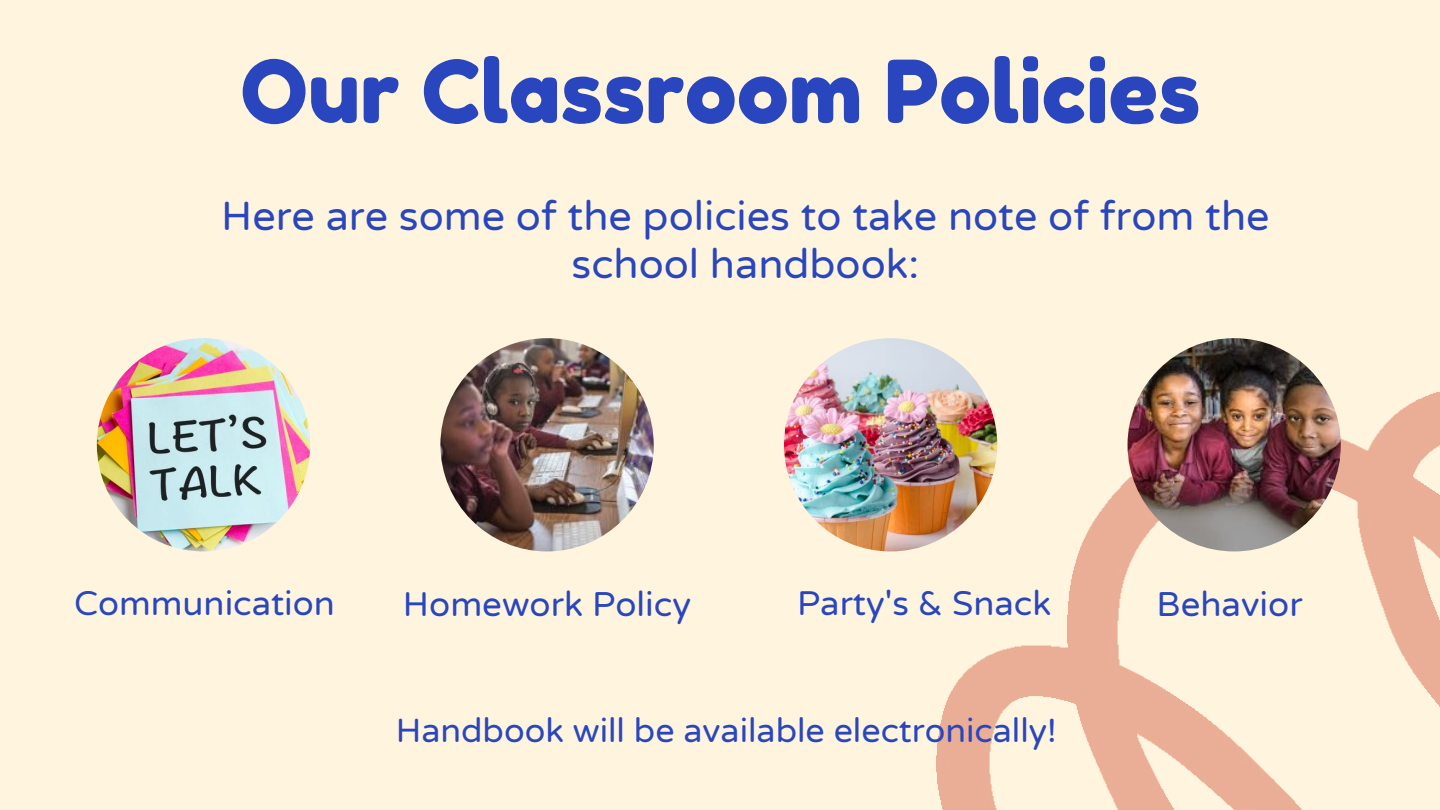
<style>
.page{position:relative;width:1440px;height:810px;background:#fff5de}
.page>*{position:absolute;margin:0;border:0;box-sizing:border-box;transform-origin:0 0}
.t1{font:86.6px "Fredoka One";color:#2946bf}
.t2{font:41.3px/48px "Varela Round";color:#2946bf;text-align:center}
.t3{font:34.8px "Varela Round";color:#2946bf}
.t4{font:34.6px "Varela Round";color:#2946bf}
.t5{font:34px "Varela Round";color:#2946bf}
</style>
<div class="page">
<img style="left:97px;top:338px;width:213px;height:213px;border-radius:50%">
<img style="left:440px;top:338px;width:214px;height:213px;border-radius:50%">
<img style="left:936px;top:386px;width:504px;height:424px">
<img style="left:1128px;top:338px;width:213px;height:213px;border-radius:50%">
<img style="left:784px;top:338px;width:213px;height:213px;border-radius:50%">
<h1 class="t1" style="left:241px;top:39px;width:961px">Our Classroom Policies</h1>
<p class="t2" style="left:221px;top:192px;width:1050px">Here are some of the policies to take note of from the school handbook:</p>
<p class="t4" style="left:74px;top:583px;width:262px">Communication</p>
<p class="t3" style="left:403px;top:584px;width:290px">Homework Policy</p>
<p class="t4" style="left:797px;top:583px;width:256px">Party's &amp; Snack</p>
<p class="t3" style="left:1157px;top:584px;width:148px">Behavior</p>
<p class="t5" style="left:396px;top:710px;width:662px">Handbook will be available electronically!</p>
</div>
